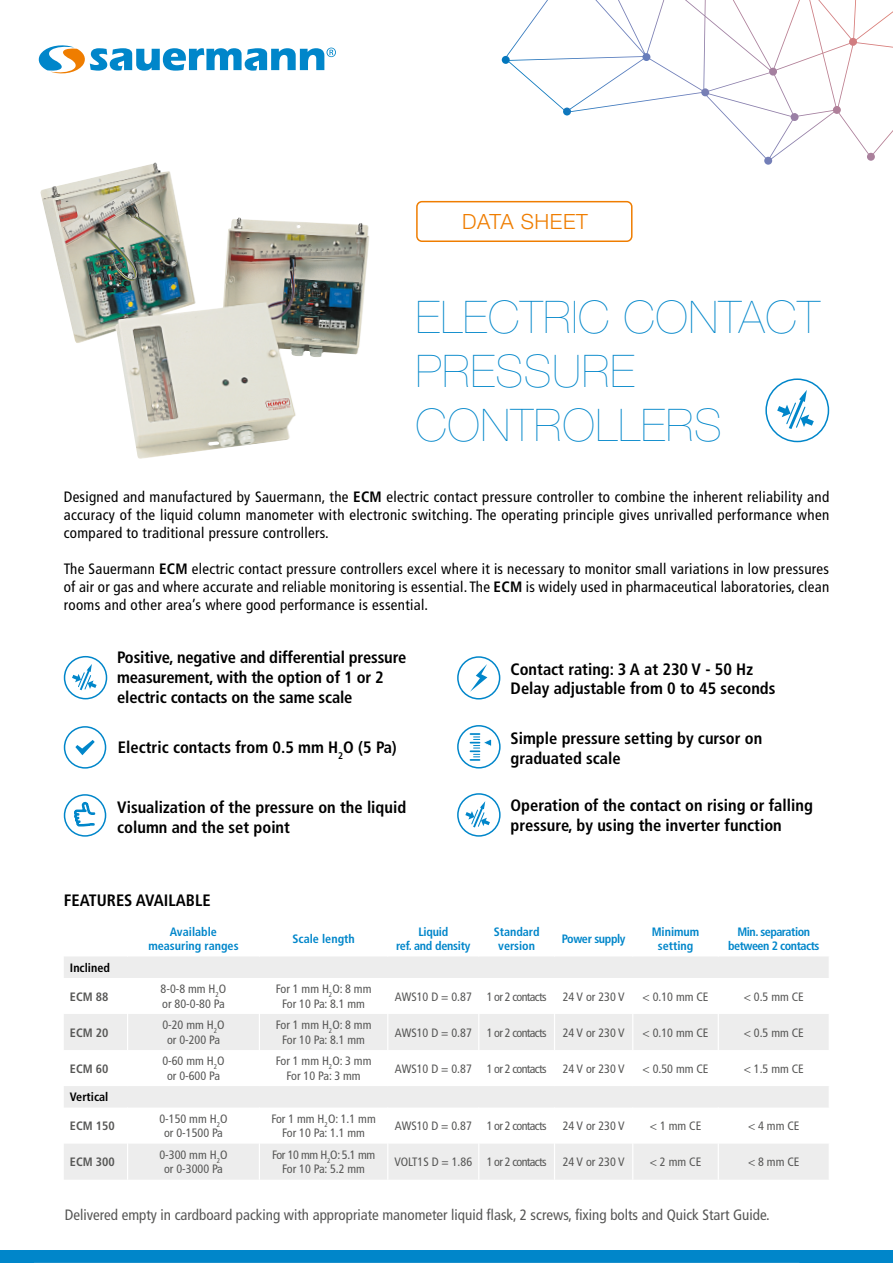
<style>
.page{position:relative;width:893px;height:1263px;background:#fff}
.page>*{position:absolute;margin:0;border:0;box-sizing:border-box;transform-origin:0 0}
.t1{font:200 45px/54px "Helvetica Neue LT Std";letter-spacing:.02em;color:#0086ca}
.t2{font:300 21px "Helvetica Neue LT Std";letter-spacing:.03em;color:#ef7d00}
.t3{font:700 condensed 16.5px/19.8px "Frutiger LT Std";color:#000}
.t4{font:condensed 15px/18px "Frutiger LT Std";letter-spacing:.02em;color:#000;text-align:justify}
.t5{font:condensed 15px "Frutiger LT Std";color:#575756}
.t6{font:condensed 12.15px/14.5px "Frutiger LT Std";color:#575756;text-align:center}
.t7{font:condensed 12.15px "Frutiger LT Std";letter-spacing:-.05em;color:#575756}
.t8{font:700 condensed 12.15px/14.5px "Frutiger LT Std";letter-spacing:-.01em;color:#0086ca;text-align:center}
.t9{font:700 condensed 12.15px/14.5px "Frutiger LT Std";letter-spacing:-.04em;color:#0086ca;text-align:center}
.t10{font:condensed 12.15px/14.5px "Frutiger LT Std";letter-spacing:-.03em;color:#575756;text-align:center}
.t11{font:700 condensed 12.15px "Frutiger LT Std";color:#575756}
.t12{font:700 condensed 12.15px "Frutiger LT Std";color:#000}
.t13{font:700 condensed 12.15px "Frutiger LT Std";letter-spacing:-.03em;color:#0086ca}
.s1{font-weight:700}
</style>
<div class="page">
<svg style="left:502px;top:0;width:391px;height:165px"></svg>
<div style="left:0;top:1251px;width:893px;height:12px;background:#0086ca"></div>
<hr style="left:34px;top:1262px;width:765px;height:1px;background:#dadada">
<svg style="left:38px;top:45px;width:298px;height:29px"></svg>
<div style="left:765px;top:378px;width:64px;height:64px;border:2px solid #0086ca;border-radius:50%"></div>
<svg style="left:777px;top:390px;width:37px;height:39px"></svg>
<img style="left:40px;top:162px;width:329px;height:297px">
<div style="left:416px;top:201px;width:216px;height:41px;border:2px solid #ef7d00;border-radius:5px"></div>
<div style="left:457px;top:656px;width:43px;height:43px;border:2px solid #0086ca;border-radius:50%"></div>
<svg style="left:470px;top:664px;width:17px;height:28px"></svg>
<div style="left:64px;top:656px;width:43px;height:43px;border:2px solid #0086ca;border-radius:50%"></div>
<svg style="left:72px;top:664px;width:25px;height:26px"></svg>
<div style="left:457px;top:793px;width:44px;height:44px;border:2px solid #0086ca;border-radius:50%"></div>
<svg style="left:465px;top:801px;width:25px;height:26px"></svg>
<div style="left:457px;top:725px;width:44px;height:43px;border:2px solid #0086ca;border-radius:50%"></div>
<svg style="left:470px;top:733px;width:22px;height:28px"></svg>
<div style="left:64px;top:726px;width:42px;height:43px;border:2px solid #0086ca;border-radius:50%"></div>
<svg style="left:75px;top:740px;width:20px;height:15px"></svg>
<svg style="left:64px;top:957px;width:765px;height:223px;fill:#eee"></svg>
<hr style="left:127px;top:978px;width:1px;height:36px;background:#fff">
<hr style="left:259px;top:978px;width:1px;height:36px;background:#fff">
<hr style="left:387px;top:978px;width:1px;height:36px;background:#fff">
<hr style="left:478px;top:978px;width:1px;height:36px;background:#fff">
<hr style="left:554px;top:978px;width:1px;height:36px;background:#fff">
<hr style="left:632px;top:978px;width:1px;height:36px;background:#fff">
<hr style="left:718px;top:978px;width:1px;height:36px;background:#fff">
<hr style="left:127px;top:1014px;width:1px;height:36px;background:#fff">
<hr style="left:259px;top:1014px;width:1px;height:36px;background:#fff">
<hr style="left:387px;top:1014px;width:1px;height:36px;background:#fff">
<hr style="left:478px;top:1014px;width:1px;height:36px;background:#fff">
<hr style="left:554px;top:1014px;width:1px;height:36px;background:#fff">
<hr style="left:632px;top:1014px;width:1px;height:36px;background:#fff">
<hr style="left:718px;top:1014px;width:1px;height:36px;background:#fff">
<hr style="left:127px;top:1050px;width:1px;height:36px;background:#fff">
<hr style="left:259px;top:1050px;width:1px;height:36px;background:#fff">
<hr style="left:387px;top:1050px;width:1px;height:36px;background:#fff">
<hr style="left:478px;top:1050px;width:1px;height:36px;background:#fff">
<hr style="left:554px;top:1050px;width:1px;height:36px;background:#fff">
<hr style="left:632px;top:1050px;width:1px;height:36px;background:#fff">
<hr style="left:718px;top:1050px;width:1px;height:36px;background:#fff">
<hr style="left:127px;top:1107px;width:1px;height:36px;background:#fff">
<hr style="left:259px;top:1107px;width:1px;height:36px;background:#fff">
<hr style="left:387px;top:1107px;width:1px;height:36px;background:#fff">
<hr style="left:478px;top:1107px;width:1px;height:36px;background:#fff">
<hr style="left:554px;top:1107px;width:1px;height:36px;background:#fff">
<hr style="left:632px;top:1107px;width:1px;height:36px;background:#fff">
<hr style="left:718px;top:1107px;width:1px;height:36px;background:#fff">
<hr style="left:127px;top:1143px;width:1px;height:37px;background:#fff">
<hr style="left:259px;top:1143px;width:1px;height:37px;background:#fff">
<hr style="left:387px;top:1143px;width:1px;height:37px;background:#fff">
<hr style="left:478px;top:1143px;width:1px;height:37px;background:#fff">
<hr style="left:554px;top:1143px;width:1px;height:37px;background:#fff">
<hr style="left:632px;top:1143px;width:1px;height:37px;background:#fff">
<hr style="left:718px;top:1143px;width:1px;height:37px;background:#fff">
<div style="left:64px;top:794px;width:42px;height:43px;border:2px solid #0086ca;border-radius:50%"></div>
<svg style="left:73px;top:794px;width:23px;height:33px"></svg>
<h2 class="t2" style="left:462px;top:209px;width:127px">DATA SHEET</h2>
<h1 class="t1" style="left:416px;top:290px;width:406px">ELECTRIC CONTACT<br>PRESSURE<br>CONTROLLERS</h1>
<p class="t4" style="left:64px;top:488px;width:767px">Designed and manufactured by Sauermann, the <span class="s1">ECM</span> electric contact pressure controller to combine the inherent reliability and accuracy of the liquid column manometer with electronic switching. The operating principle gives unrivalled performance when compared to traditional pressure controllers.</p>
<p class="t4" style="left:64px;top:560px;width:767px">The Sauermann <span class="s1">ECM</span> electric contact pressure controllers excel where it is necessary to monitor small variations in low pressures of air or gas and where accurate and reliable monitoring is essential. The <span class="s1">ECM</span> is widely used in pharmaceutical laboratories, clean rooms and other area’s where good performance is essential.</p>
<p class="t3" style="left:117px;top:647px;width:291px">Positive, negative and differential pressure measurement, with the option of 1 or 2 electric contacts on the same scale</p>
<p class="t3" style="left:118px;top:738px;width:280px">Electric contacts from 0.5 mm H<sub>2</sub>O (5 Pa)</p>
<p class="t3" style="left:117px;top:797px;width:290px">Visualization of the pressure on the liquid column and the set point</p>
<p class="t3" style="left:64px;top:891px;width:148px">FEATURES AVAILABLE</p>
<p class="t3" style="left:511px;top:659px;width:266px">Contact rating: 3 A at 230 V - 50 Hz<br>Delay adjustable from 0 to 45 seconds</p>
<p class="t3" style="left:511px;top:728px;width:253px">Simple pressure setting by cursor on graduated scale</p>
<p class="t3" style="left:511px;top:795px;width:304px">Operation of the contact on rising or falling pressure, by using the inverter function</p>
<p class="t8" style="left:148px;top:924px;width:92px">Available measuring ranges</p>
<p class="t8" style="left:292px;top:931px;width:64px">Scale length</p>
<p class="t8" style="left:396px;top:924px;width:76px">Liquid<br>ref. and density</p>
<p class="t8" style="left:494px;top:924px;width:47px">Standard version</p>
<p class="t13" style="left:562px;top:931px;width:65px">Power supply</p>
<p class="t8" style="left:652px;top:924px;width:49px">Minimum setting</p>
<p class="t9" style="left:728px;top:924px;width:93px">Min. separation between 2 contacts</p>
<p class="t12" style="left:70px;top:960px;width:42px">Inclined</p>
<p class="t11" style="left:70px;top:989px;width:40px">ECM 88</p>
<p class="t6" style="left:161px;top:982px;width:67px;text-align:left">8-0-8 mm H<sub>2</sub>O or 80-0-80 Pa</p>
<p class="t6" style="left:276px;top:982px;width:97px">For 1 mm H<sub>2</sub>O: 8 mm<br>For 10 Pa: 8.1 mm</p>
<p class="t7" style="left:395px;top:989px;width:153px">AWS10 D = 0.87 1 or 2 contacts</p>
<p class="t6" style="left:563px;top:989px;width:63px">24 V or 230 V</p>
<p class="t6" style="left:642px;top:989px;width:68px">&lt; 0.10 mm CE</p>
<p class="t6" style="left:744px;top:989px;width:62px">&lt; 0.5 mm CE</p>
<p class="t11" style="left:70px;top:1025px;width:40px">ECM 20</p>
<p class="t6" style="left:162px;top:1018px;width:64px">0-20 mm H<sub>2</sub>O or 0-200 Pa</p>
<p class="t6" style="left:276px;top:1018px;width:97px">For 1 mm H<sub>2</sub>O: 8 mm<br>For 10 Pa: 8.1 mm</p>
<p class="t7" style="left:395px;top:1025px;width:153px">AWS10 D = 0.87 1 or 2 contacts</p>
<p class="t6" style="left:563px;top:1025px;width:63px">24 V or 230 V</p>
<p class="t6" style="left:642px;top:1025px;width:68px">&lt; 0.10 mm CE</p>
<p class="t6" style="left:744px;top:1025px;width:62px">&lt; 0.5 mm CE</p>
<p class="t11" style="left:70px;top:1061px;width:40px">ECM 60</p>
<p class="t6" style="left:162px;top:1054px;width:64px">0-60 mm H<sub>2</sub>O or 0-600 Pa</p>
<p class="t6" style="left:276px;top:1054px;width:97px">For 1 mm H<sub>2</sub>O: 3 mm<br>For 10 Pa: 3 mm</p>
<p class="t7" style="left:395px;top:1061px;width:153px">AWS10 D = 0.87 1 or 2 contacts</p>
<p class="t6" style="left:563px;top:1061px;width:63px">24 V or 230 V</p>
<p class="t6" style="left:642px;top:1061px;width:68px">&lt; 0.50 mm CE</p>
<p class="t6" style="left:744px;top:1061px;width:62px">&lt; 1.5 mm CE</p>
<p class="t12" style="left:70px;top:1090px;width:40px">Vertical</p>
<p class="t11" style="left:70px;top:1119px;width:46px">ECM 150</p>
<p class="t6" style="left:159px;top:1111px;width:70px">0-150 mm H<sub>2</sub>O or 0-1500 Pa</p>
<p class="t6" style="left:271px;top:1111px;width:106px">For 1 mm H<sub>2</sub>O: 1.1 mm<br>For 10 Pa: 1.1 mm</p>
<p class="t7" style="left:395px;top:1119px;width:153px">AWS10 D = 0.87 1 or 2 contacts</p>
<p class="t6" style="left:563px;top:1119px;width:63px">24 V or 230 V</p>
<p class="t6" style="left:650px;top:1119px;width:53px">&lt; 1 mm CE</p>
<p class="t6" style="left:748px;top:1119px;width:53px">&lt; 4 mm CE</p>
<p class="t11" style="left:70px;top:1155px;width:46px">ECM 300</p>
<p class="t6" style="left:159px;top:1147px;width:70px">0-300 mm H<sub>2</sub>O or 0-3000 Pa</p>
<p class="t10" style="left:272px;top:1147px;width:105px">For 10 mm H<sub>2</sub>O: 5.1 mm<br>For 10 Pa: 5.2 mm</p>
<p class="t7" style="left:394px;top:1155px;width:154px">VOLT1S D = 1.86 1 or 2 contacts</p>
<p class="t6" style="left:563px;top:1155px;width:63px">24 V or 230 V</p>
<p class="t6" style="left:650px;top:1155px;width:53px">&lt; 2 mm CE</p>
<p class="t6" style="left:748px;top:1155px;width:53px">&lt; 8 mm CE</p>
<p class="t5" style="left:65px;top:1206px;width:706px">Delivered empty in cardboard packing with appropriate manometer liquid flask, 2 screws, fixing bolts and Quick Start Guide.</p>
</div>
